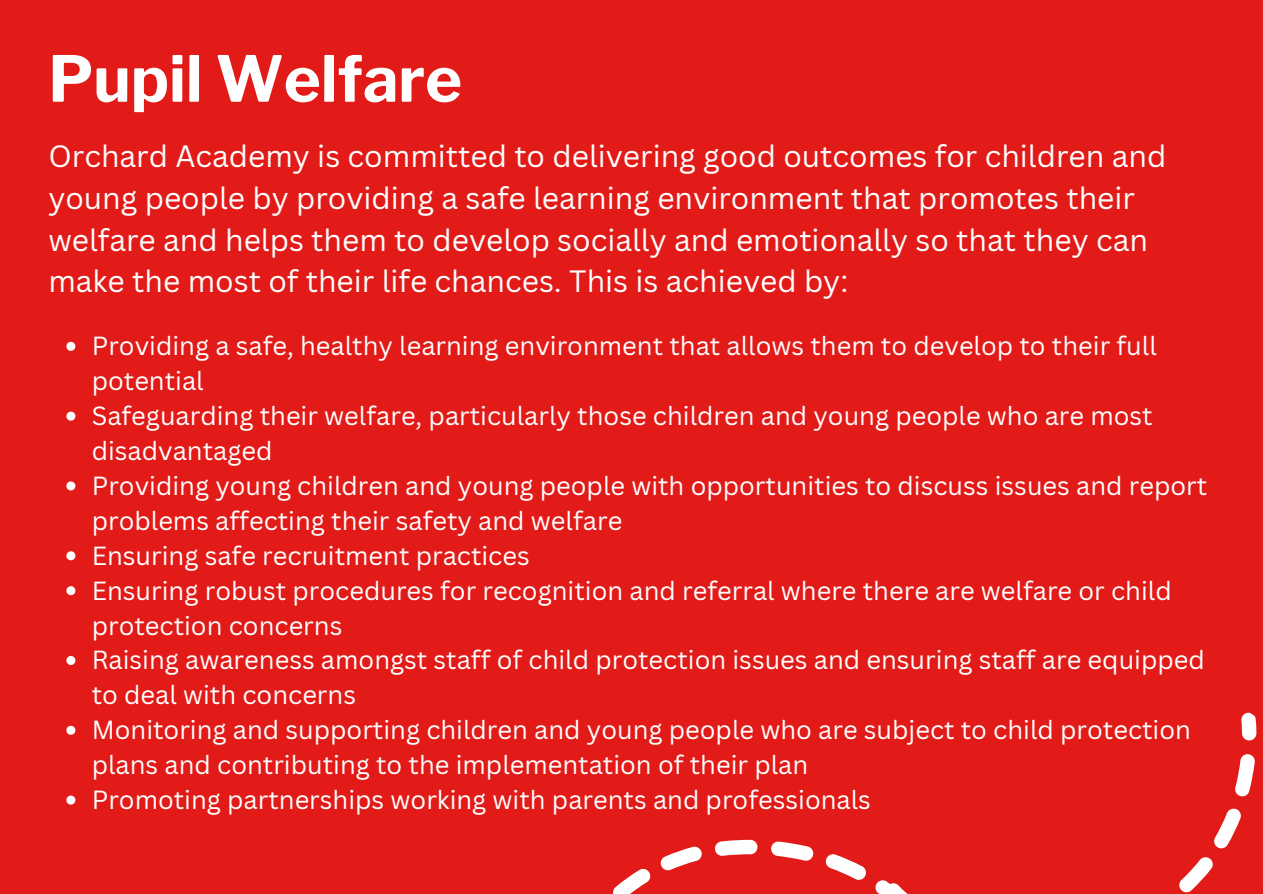
<style>
.page{position:relative;width:1263px;height:894px;background:#fff}
.page>*{position:absolute;margin:0;border:0;box-sizing:border-box;transform-origin:0 0}
.t1{font:700 63px "Libre Franklin";color:#fff}
.t2{font:30px/41.7px "Canva Sans";color:#fff}
.t3{font:25.5px/34.8px "Canva Sans";color:#fff}
</style>
<div class="page">
<div style="left:0;top:0;width:1263px;height:893px;background:#e21b18"></div>
<svg style="left:66px;top:342px;width:9px;height:9px"></svg>
<svg style="left:66px;top:411px;width:9px;height:9px"></svg>
<svg style="left:66px;top:481px;width:9px;height:9px"></svg>
<svg style="left:66px;top:551px;width:9px;height:9px"></svg>
<svg style="left:66px;top:586px;width:9px;height:9px"></svg>
<svg style="left:66px;top:656px;width:9px;height:8px"></svg>
<svg style="left:66px;top:725px;width:9px;height:9px"></svg>
<svg style="left:66px;top:795px;width:9px;height:9px"></svg>
<svg style="left:613px;top:839px;width:269px;height:54px"></svg>
<svg style="left:1179px;top:712px;width:78px;height:181px"></svg>
<svg style="left:882px;top:880px;width:25px;height:13px"></svg>
<p class="t1" style="left:48px;top:41px;width:415px">Pupil Welfare</p>
<h1 class="t2" style="left:48px;top:135px;width:1119px">Orchard Academy is committed to delivering good outcomes for children and young people by providing a safe learning environment that promotes their welfare and helps them to develop socially and emotionally so that they can make the most of their life chances. This is achieved by:</h1>
<h2 class="t3" style="left:92px;top:328px;width:1066px">Providing a safe, healthy learning environment that allows them to develop to their full potential</h2>
<p class="t3" style="left:92px;top:398px;width:1062px">Safeguarding their welfare, particularly those children and young people who are most disadvantaged</p>
<p class="t3" style="left:92px;top:467px;width:1117px">Providing young children and young people with opportunities to discuss issues and report problems affecting their safety and welfare</p>
<p class="t3" style="left:92px;top:537px;width:440px">Ensuring safe recruitment practices</p>
<p class="t3" style="left:92px;top:572px;width:1081px">Ensuring robust procedures for recognition and referral where there are welfare or child protection concerns</p>
<p class="t3" style="left:92px;top:642px;width:1115px">Raising awareness amongst staff of child protection issues and ensuring staff are equipped to deal with concerns</p>
<p class="t3" style="left:92px;top:711px;width:1101px">Monitoring and supporting children and young people who are subject to child protection plans and contributing to the implementation of their plan</p>
<p class="t3" style="left:92px;top:781px;width:781px">Promoting partnerships working with parents and professionals</p>
</div>
